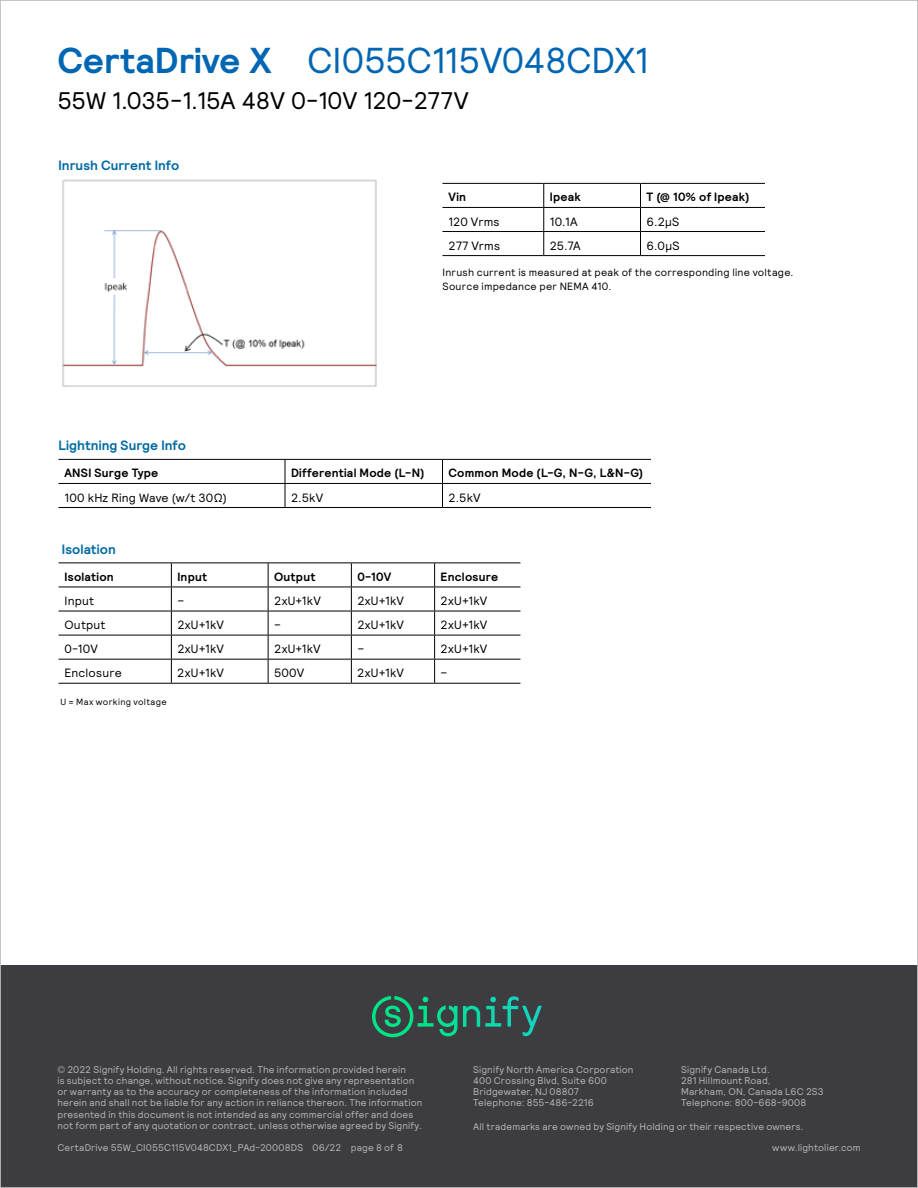
<style>
.page{position:relative;width:918px;height:1188px;background:#fff}
.page>*{position:absolute;margin:0;border:0;box-sizing:border-box;transform-origin:0 0}
.t1{font:36px "Signify Relative";letter-spacing:-.01em;color:#0066b3}
.t2{font:24px "Signify Relative";letter-spacing:-.01em;color:#000}
.t3{font:700 13.5px "Signify Relative";letter-spacing:.005em;color:#006ba3}
.t4{font:12px "Signify Relative";letter-spacing:.015em;color:#000}
.t5{font:700 12px "Signify Relative";letter-spacing:.02em;color:#000}
.t6{font:10.5px/13.5px "Signify Relative";letter-spacing:.025em;color:#000}
.t7{font:9.75px/11.2px "Signify Relative";letter-spacing:.015em;color:#b4b4b9}
.t8{font:9px "Signify Relative";letter-spacing:.04em;color:#000}
.s1{font-weight:700}
</style>
<div class="page">
<hr style="left:442px;top:183px;width:102px;height:1px;background:#000">
<hr style="left:442px;top:207px;width:102px;height:1px;background:#000">
<hr style="left:442px;top:231px;width:102px;height:1px;background:#000">
<hr style="left:442px;top:255px;width:102px;height:1px;background:#000">
<hr style="left:640px;top:183px;width:125px;height:1px;background:#000">
<hr style="left:640px;top:207px;width:125px;height:1px;background:#000">
<hr style="left:640px;top:231px;width:125px;height:1px;background:#000">
<hr style="left:640px;top:255px;width:125px;height:1px;background:#000">
<hr style="left:544px;top:183px;width:96px;height:1px;background:#000">
<hr style="left:544px;top:207px;width:96px;height:1px;background:#000">
<hr style="left:544px;top:231px;width:96px;height:1px;background:#000">
<svg style="left:543px;top:184px;width:1px;height:71px"></svg>
<svg style="left:640px;top:184px;width:1px;height:71px"></svg>
<hr style="left:544px;top:255px;width:96px;height:1px;background:#000">
<hr style="left:58px;top:459px;width:227px;height:1px;background:#000">
<hr style="left:58px;top:483px;width:227px;height:1px;background:#000">
<hr style="left:58px;top:507px;width:227px;height:1px;background:#000">
<hr style="left:285px;top:459px;width:157px;height:1px;background:#000">
<hr style="left:442px;top:459px;width:209px;height:1px;background:#000">
<hr style="left:285px;top:483px;width:157px;height:1px;background:#000">
<hr style="left:442px;top:483px;width:209px;height:1px;background:#000">
<hr style="left:285px;top:507px;width:157px;height:1px;background:#000">
<hr style="left:442px;top:507px;width:209px;height:1px;background:#000">
<svg style="left:285px;top:460px;width:1px;height:47px"></svg>
<svg style="left:442px;top:460px;width:1px;height:47px"></svg>
<hr style="left:58px;top:562px;width:113px;height:1px;background:#000">
<hr style="left:58px;top:587px;width:113px;height:1px;background:#000">
<hr style="left:58px;top:611px;width:113px;height:1px;background:#000">
<hr style="left:58px;top:635px;width:113px;height:1px;background:#000">
<hr style="left:58px;top:659px;width:113px;height:1px;background:#000">
<hr style="left:58px;top:683px;width:113px;height:1px;background:#000">
<hr style="left:435px;top:562px;width:85px;height:1px;background:#000">
<hr style="left:435px;top:587px;width:85px;height:1px;background:#000">
<hr style="left:435px;top:611px;width:85px;height:1px;background:#000">
<hr style="left:435px;top:635px;width:85px;height:1px;background:#000">
<hr style="left:435px;top:659px;width:85px;height:1px;background:#000">
<hr style="left:435px;top:683px;width:85px;height:1px;background:#000">
<hr style="left:171px;top:562px;width:97px;height:1px;background:#000">
<hr style="left:268px;top:562px;width:83px;height:1px;background:#000">
<hr style="left:351px;top:562px;width:84px;height:1px;background:#000">
<hr style="left:171px;top:587px;width:97px;height:1px;background:#000">
<hr style="left:268px;top:587px;width:83px;height:1px;background:#000">
<hr style="left:351px;top:587px;width:84px;height:1px;background:#000">
<hr style="left:171px;top:611px;width:97px;height:1px;background:#000">
<hr style="left:268px;top:611px;width:83px;height:1px;background:#000">
<hr style="left:351px;top:611px;width:84px;height:1px;background:#000">
<hr style="left:171px;top:635px;width:97px;height:1px;background:#000">
<hr style="left:268px;top:635px;width:83px;height:1px;background:#000">
<hr style="left:351px;top:635px;width:84px;height:1px;background:#000">
<hr style="left:171px;top:659px;width:97px;height:1px;background:#000">
<svg style="left:171px;top:563px;width:1px;height:120px"></svg>
<hr style="left:268px;top:659px;width:83px;height:1px;background:#000">
<svg style="left:268px;top:563px;width:1px;height:120px"></svg>
<hr style="left:351px;top:659px;width:84px;height:1px;background:#000">
<svg style="left:351px;top:563px;width:1px;height:120px"></svg>
<svg style="left:434px;top:563px;width:1px;height:120px"></svg>
<hr style="left:171px;top:683px;width:97px;height:1px;background:#000">
<hr style="left:268px;top:683px;width:83px;height:1px;background:#000">
<hr style="left:351px;top:683px;width:84px;height:1px;background:#000">
<img style="left:62px;top:179px;width:315px;height:208px">
<div style="left:0;top:965px;width:918px;height:223px;background:#3c3c41"></div>
<svg style="left:372px;top:996px;width:167px;height:41px"></svg>
<h1 class="t1" style="left:57px;top:37px;width:593px"><span class="s1">CertaDrive X</span> CI055C115V048CDX1</h1>
<h2 class="t2" style="left:57px;top:85px;width:413px">55W 1.035-1.15A 48V 0-10V 120-277V</h2>
<h3 class="t3" style="left:58px;top:156px;width:122px">Inrush Current Info</h3>
<h3 class="t3" style="left:58px;top:437px;width:129px">Lightning Surge Info</h3>
<p class="t5" style="left:448px;top:189px;width:19px">Vin</p>
<p class="t5" style="left:550px;top:189px;width:32px">Ipeak</p>
<p class="t5" style="left:647px;top:189px;width:104px">T (@ 10% of Ipeak)</p>
<p class="t4" style="left:449px;top:214px;width:53px">120 Vrms</p>
<p class="t4" style="left:550px;top:214px;width:29px">10.1A</p>
<p class="t4" style="left:647px;top:214px;width:34px">6.2µS</p>
<p class="t4" style="left:449px;top:238px;width:53px">277 Vrms</p>
<p class="t4" style="left:550px;top:238px;width:32px">25.7A</p>
<p class="t4" style="left:647px;top:238px;width:35px">6.0µS</p>
<p class="t6" style="left:442px;top:265px;width:353px">Inrush current is measured at peak of the corresponding line voltage.<br>Source impedance per NEMA 410.</p>
<p class="t5" style="left:64px;top:465px;width:95px">ANSI Surge Type</p>
<p class="t5" style="left:291px;top:465px;width:135px">Differential Mode (L-N)</p>
<p class="t5" style="left:448px;top:465px;width:196px">Common Mode (L-G, N-G, L&amp;N-G)</p>
<p class="t4" style="left:64px;top:490px;width:164px">100 kHz Ring Wave (w/t 30Ω)</p>
<p class="t4" style="left:291px;top:490px;width:34px">2.5kV</p>
<p class="t4" style="left:448px;top:490px;width:34px">2.5kV</p>
<h3 class="t3" style="left:62px;top:540px;width:55px">Isolation</h3>
<p class="t5" style="left:64px;top:569px;width:51px">Isolation</p>
<p class="t5" style="left:177px;top:569px;width:31px">Input</p>
<p class="t5" style="left:274px;top:569px;width:43px">Output</p>
<p class="t5" style="left:357px;top:569px;width:35px">0-10V</p>
<p class="t5" style="left:441px;top:569px;width:59px">Enclosure</p>
<p class="t4" style="left:64px;top:593px;width:31px">Input</p>
<p class="t4" style="left:177px;top:593px;width:8px">–</p>
<p class="t4" style="left:274px;top:593px;width:48px">2xU+1kV</p>
<p class="t4" style="left:357px;top:593px;width:48px">2xU+1kV</p>
<p class="t4" style="left:441px;top:593px;width:48px">2xU+1kV</p>
<p class="t4" style="left:64px;top:617px;width:43px">Output</p>
<p class="t4" style="left:177px;top:617px;width:48px">2xU+1kV</p>
<p class="t4" style="left:274px;top:617px;width:8px">–</p>
<p class="t4" style="left:357px;top:617px;width:48px">2xU+1kV</p>
<p class="t4" style="left:441px;top:617px;width:48px">2xU+1kV</p>
<p class="t4" style="left:64px;top:641px;width:35px">0-10V</p>
<p class="t4" style="left:177px;top:641px;width:48px">2xU+1kV</p>
<p class="t4" style="left:274px;top:641px;width:48px">2xU+1kV</p>
<p class="t4" style="left:357px;top:641px;width:8px">–</p>
<p class="t4" style="left:441px;top:641px;width:48px">2xU+1kV</p>
<p class="t4" style="left:64px;top:665px;width:59px">Enclosure</p>
<p class="t4" style="left:177px;top:665px;width:48px">2xU+1kV</p>
<p class="t4" style="left:274px;top:665px;width:32px">500V</p>
<p class="t4" style="left:357px;top:665px;width:48px">2xU+1kV</p>
<p class="t4" style="left:441px;top:665px;width:8px">–</p>
<p class="t8" style="left:60px;top:696px;width:108px">U = Max working voltage</p>
<p class="t7" style="left:57px;top:1063px;width:367px">© 2022 Signify Holding. All rights reserved. The information provided herein<br>is subject to change, without notice. Signify does not give any representation or warranty as to the accuracy or completeness of the information included herein and shall not be liable for any action in reliance thereon. The information presented in this document is not intended as any commercial offer and does not form part of any quotation or contract, unless otherwise agreed by Signify.</p>
<p class="t7" style="left:57px;top:1141px;width:347px">CertaDrive 55W_CI055C115V048CDX1_PAd-20008DS 06/22 page 8 of 8</p>
<p class="t7" style="left:473px;top:1063px;width:162px">Signify North America Corporation<br>400 Crossing Blvd, Suite 600<br>Bridgewater, NJ 08807<br>Telephone: 855-486-2216</p>
<p class="t7" style="left:681px;top:1063px;width:144px">Signify Canada Ltd.<br>281 Hillmount Road,<br>Markham, ON, Canada L6C 2S3<br>Telephone: 800-668-9008</p>
<p class="t7" style="left:772px;top:1115px;width:90px;line-height:21px;text-indent:-299px">All trademarks are owned by Signify Holding or their respective owners. www.lightolier.com</p>
</div>
